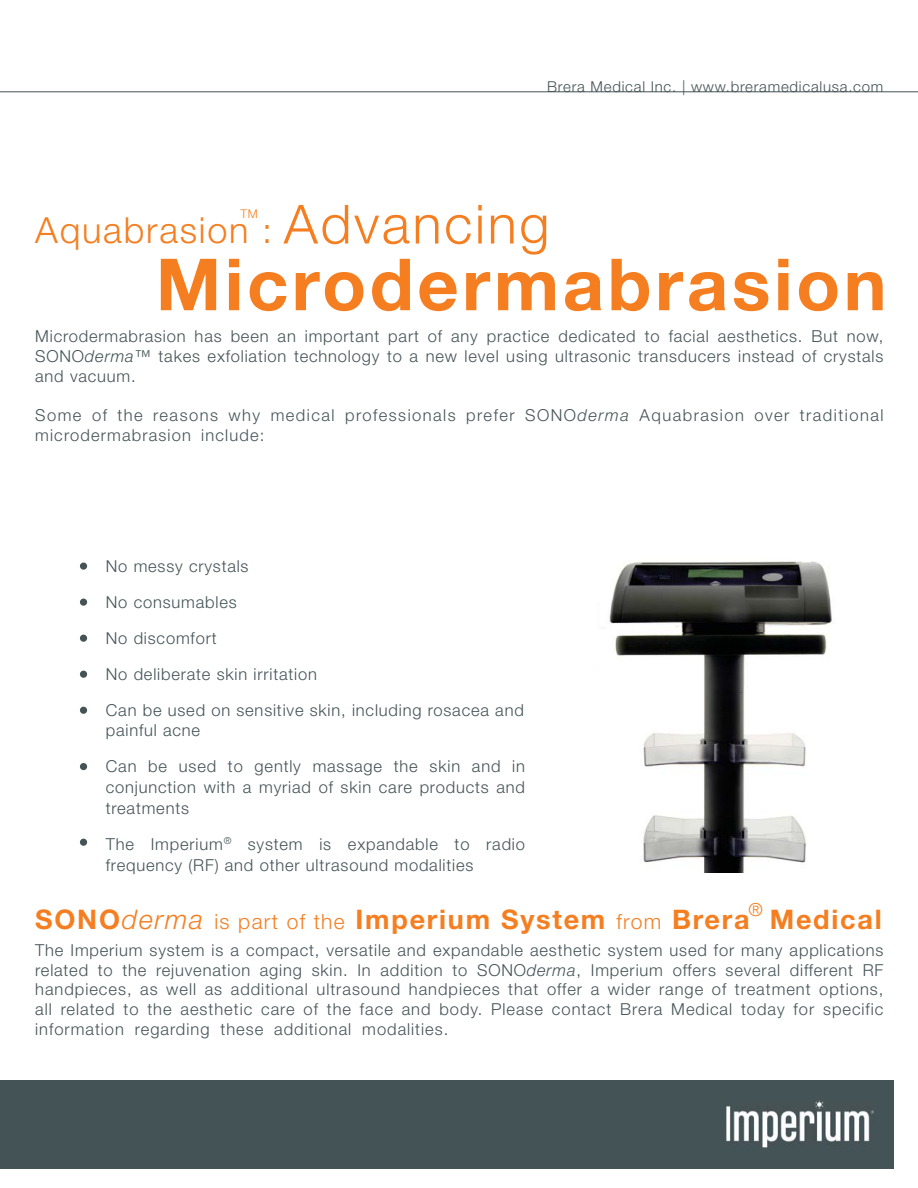
<style>
.page{position:relative;width:918px;height:1188px;background:#fff}
.page>*{position:absolute;margin:0;border:0;box-sizing:border-box;transform-origin:0 0}
.t1{font:700 72px "Helvetica Neue";letter-spacing:.05em;color:#f57e20}
.t2{font:300 36px "Helvetica Neue";letter-spacing:.05em;color:#f57e20}
.t3{font:700 27px "Helvetica Neue";letter-spacing:.065em;color:#f57e20}
.t4{font:300 18px "Helvetica Neue";color:#f57e20}
.t5{font:300 16.5px/19.8px "Helvetica Neue";letter-spacing:.05em;color:#445356}
.t6{font:300 16.5px/19.8px "Helvetica Neue";letter-spacing:.09em;color:#445356}
.t7{font:300 15px "Helvetica Neue";letter-spacing:.05em;color:#445356}
.t8{font:300 12px "Helvetica Neue";color:#f57e20}
.s1{font-size:54px}
.s2{font-style:italic}
.s3{font-weight:300;font-style:italic}
.s4{font-weight:300;font-size:21px}
</style>
<div class="page">
<div style="left:0;top:1080px;width:894px;height:89px;background:#445356"></div>
<img style="left:726px;top:1101px;width:148px;height:46px">
<img style="left:609px;top:561px;width:223px;height:312px">
<div style="left:80px;top:563px;width:7px;height:7px;background:#445356;border-radius:50%"></div>
<div style="left:80px;top:599px;width:7px;height:7px;background:#445356;border-radius:50%"></div>
<div style="left:80px;top:635px;width:7px;height:7px;background:#445356;border-radius:50%"></div>
<div style="left:80px;top:671px;width:7px;height:7px;background:#445356;border-radius:50%"></div>
<div style="left:80px;top:707px;width:7px;height:7px;background:#445356;border-radius:50%"></div>
<div style="left:80px;top:763px;width:7px;height:7px;background:#445356;border-radius:50%"></div>
<div style="left:80px;top:839px;width:7px;height:7px;background:#445356;border-radius:50%"></div>
<svg style="left:0;top:91px;width:918px;height:2px;background:#a1a8a9"></svg>
<p class="t7" style="left:547px;top:81px;width:338px">Brera Medical Inc. | www.breramedicalusa.com</p>
<h2 class="t2" style="left:35px;top:218px;width:516px">Aquabrasion : <span class="s1">Advancing</span></h2>
<h1 class="t1" style="left:156px;top:259px;width:732px">Microdermabrasion</h1>
<p class="t8" style="left:241px;top:210px;width:19px">TM</p>
<p class="t5" style="left:35px;top:328px;width:850px;text-align:justify">Microdermabrasion has been an important part of any practice dedicated to facial aesthetics. But now, SONO<span class="s2">derma</span>™ takes exfoliation technology to a new level using ultrasonic transducers instead of crystals and vacuum.</p>
<p class="t6" style="left:35px;top:407px;width:850px">Some of the reasons why medical professionals prefer SONO<span class="s2">derma</span> Aquabrasion over traditional microdermabrasion include:</p>
<p class="t5" style="left:106px;top:550px;width:419px;line-height:36px">No messy crystals<br>No consumables<br>No discomfort<br>No deliberate skin irritation<br>Can be used on sensitive skin, including rosacea and</p>
<p class="t5" style="left:106px;top:713px;width:421px;line-height:36px">painful acne<br>Can be used to gently massage the skin and in</p>
<p class="t5" style="left:106px;top:778px;width:421px;line-height:21px">conjunction with a myriad of skin care products and treatments</p>
<p class="t5" style="left:106px;top:835px;width:421px;line-height:21px">The Imperium<sup>®</sup> system is expandable to radio frequency (RF) and other ultrasound modalities</p>
<p class="t4" style="left:748px;top:903px;width:16px">®</p>
<h3 class="t3" style="left:35px;top:910px;width:848px">SONO<span class="s3">derma</span> <span class="s4">is part of the</span> Imperium System <span class="s4">from</span> Brera Medical</h3>
<p class="t5" style="left:35px;top:942px;width:850px;text-align:justify">The Imperium system is a compact, versatile and expandable aesthetic system used for many applications related to the rejuvenation aging skin. In addition to SONO<span class="s2">derma</span>, Imperium offers several different RF handpieces, as well as additional ultrasound handpieces that offer a wider range of treatment options, all related to the aesthetic care of the face and body. Please contact Brera Medical today for specific information regarding these additional modalities.</p>
</div>
